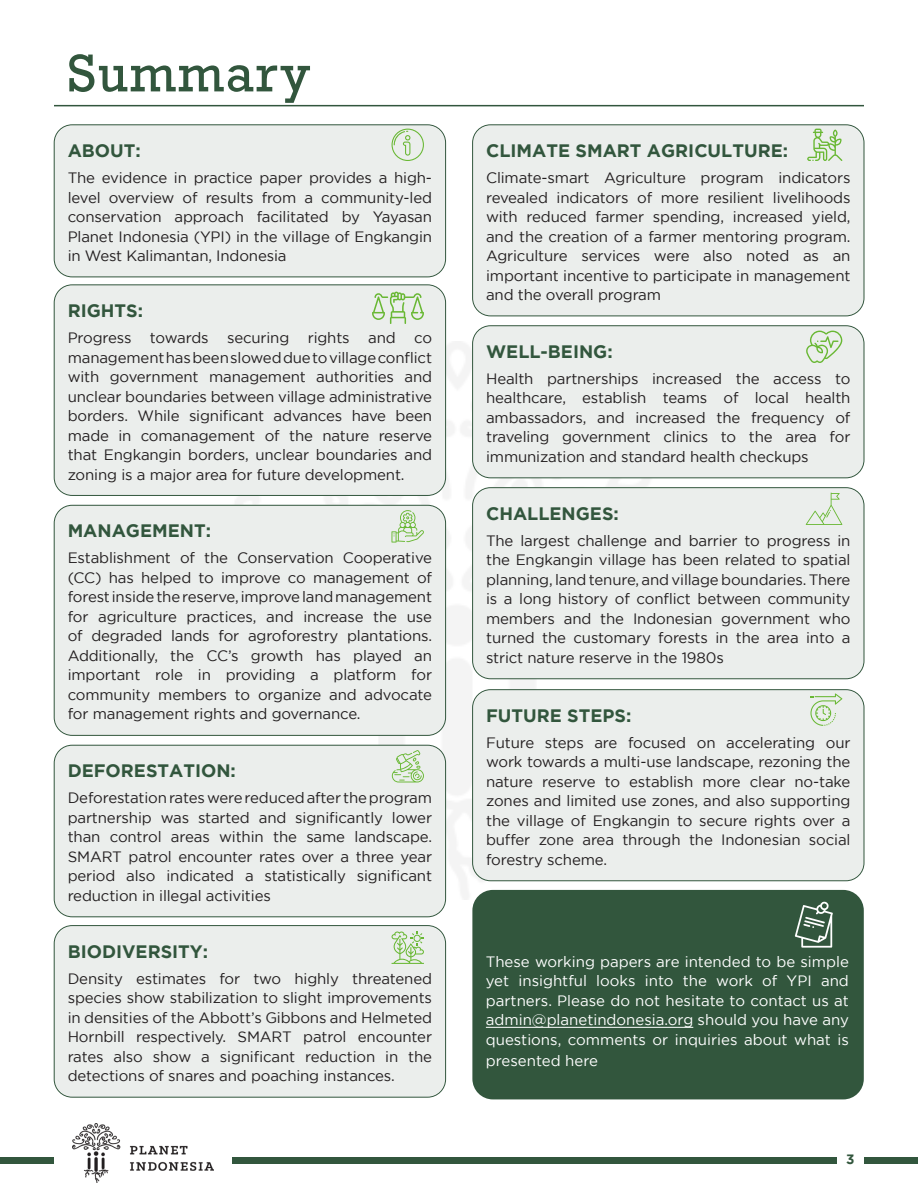
<style>
.page{position:relative;width:918px;height:1188px;background:#fff}
.page>*{position:absolute;margin:0;border:0;box-sizing:border-box;transform-origin:0 0}
.heading_01{font:54px "Rockwell";letter-spacing:.025em;color:#32563d}
.table_heading_2{font:700 18px "Gotham";color:#32563d}
.tabe_body{font:15px/19.5px "Gotham";letter-spacing:-.01em;color:#231f20;text-align:justify}
.Body{font:15px/19.5px "Gotham";color:#fff;text-align:justify}
.Page{font:700 13.5px "Gotham";color:#32563d}
</style>
<div class="page">
<div style="left:0;top:1157px;width:918px;height:7px;background:#32563d"></div>
<div style="left:837px;top:1144px;width:27px;height:31px;background:#fff"></div>
<div style="left:54px;top:1123px;width:178px;height:59px;background:#fff"></div>
<img style="left:72px;top:1123px;width:141px;height:59px">
<img style="left:232px;top:341px;width:472px;height:559px">
<hr style="left:54px;top:105px;width:810px;height:1px;background:#32563d">
<div style="left:54px;top:125px;width:392px;height:152px;background:#ebeeec;border-radius:20px"></div>
<div style="left:54px;top:125px;width:392px;height:152px;border:1px solid #32563d;border-radius:18px"></div>
<div style="left:54px;top:285px;width:392px;height:210px;background:#ebeeec;border-radius:20px"></div>
<div style="left:54px;top:285px;width:392px;height:211px;border:1px solid #32563d;border-radius:18px"></div>
<div style="left:54px;top:505px;width:392px;height:230px;background:#ebeeec;border-radius:20px"></div>
<div style="left:54px;top:505px;width:392px;height:231px;border:1px solid #32563d;border-radius:18px"></div>
<div style="left:54px;top:745px;width:392px;height:172px;background:#ebeeec;border-radius:20px"></div>
<div style="left:54px;top:745px;width:392px;height:172px;border:1px solid #32563d;border-radius:18px"></div>
<div style="left:54px;top:926px;width:392px;height:171px;background:#ebeeec;border-radius:20px"></div>
<div style="left:54px;top:925px;width:392px;height:172px;border:1px solid #32563d;border-radius:18px"></div>
<svg style="left:392px;top:129px;width:32px;height:32px"></svg>
<svg style="left:372px;top:292px;width:52px;height:32px"></svg>
<svg style="left:391px;top:510px;width:33px;height:33px"></svg>
<svg style="left:392px;top:750px;width:32px;height:32px"></svg>
<svg style="left:392px;top:932px;width:32px;height:32px"></svg>
<div style="left:473px;top:125px;width:391px;height:191px;background:#ebeeec;border-radius:20px"></div>
<div style="left:472px;top:125px;width:392px;height:191px;border:1px solid #32563d;border-radius:18px"></div>
<div style="left:473px;top:326px;width:391px;height:152px;background:#ebeeec;border-radius:20px"></div>
<div style="left:472px;top:326px;width:392px;height:152px;border:1px solid #32563d;border-radius:18px"></div>
<div style="left:473px;top:488px;width:391px;height:191px;background:#ebeeec;border-radius:20px"></div>
<div style="left:472px;top:487px;width:392px;height:192px;border:1px solid #32563d;border-radius:18px"></div>
<div style="left:473px;top:690px;width:391px;height:191px;background:#ebeeec;border-radius:20px"></div>
<div style="left:472px;top:689px;width:392px;height:192px;border:1px solid #32563d;border-radius:18px"></div>
<svg style="left:807px;top:129px;width:35px;height:32px"></svg>
<svg style="left:806px;top:331px;width:36px;height:32px"></svg>
<svg style="left:806px;top:493px;width:36px;height:32px"></svg>
<svg style="left:810px;top:693px;width:32px;height:33px"></svg>
<div style="left:472px;top:890px;width:392px;height:209px;background:#32563d;border-radius:21px"></div>
<hr style="left:486px;top:1027px;width:207px;height:1px;background:#fff">
<svg style="left:795px;top:901px;width:38px;height:47px"></svg>
<p class="heading_01" style="left:68px;top:42px;width:245px">Summary</p>
<p class="table_heading_2" style="left:68px;top:140px;width:75px">ABOUT:</p>
<p class="tabe_body" style="left:68px;top:168px;width:366px">The evidence in practice paper provides a high&shy;level overview of results from a community-led conservation approach facilitated by Yayasan Planet Indonesia (YPI) in the village of Engkangin in West Kalimantan, Indonesia</p>
<p class="table_heading_2" style="left:68px;top:300px;width:77px">RIGHTS:</p>
<p class="tabe_body" style="left:68px;top:328px;width:366px">Progress towards securing rights and co management has been slowed due to village conflict with government management authorities and unclear boundaries between village administrative borders. While significant advances have been made in comanagement of the nature reserve that Engkangin borders, unclear boundaries and zoning is a major area for future development.</p>
<p class="table_heading_2" style="left:68px;top:520px;width:145px">MANAGEMENT:</p>
<p class="tabe_body" style="left:68px;top:548px;width:366px">Establishment of the Conservation Cooperative (CC) has helped to improve co management of forest inside the reserve, improve land management for agriculture practices, and increase the use of degraded lands for agroforestry plantations.<br>Additionally, the CC’s growth has played an important role in providing a platform for community members to organize and advocate for management rights and governance.</p>
<p class="table_heading_2" style="left:68px;top:760px;width:170px">DEFORESTATION:</p>
<p class="tabe_body" style="left:68px;top:788px;width:366px">Deforestation rates were reduced after the program partnership was started and significantly lower than control areas within the same landscape.<br>SMART patrol encounter rates over a three year period also indicated a statistically significant reduction in illegal activities</p>
<p class="table_heading_2" style="left:68px;top:941px;width:142px">BIODIVERSITY:</p>
<p class="tabe_body" style="left:68px;top:969px;width:366px">Density estimates for two highly threatened species show stabilization to slight improvements in densities of the Abbott’s Gibbons and Helmeted Hornbill respectively. SMART patrol encounter rates also show a significant reduction in the detections of snares and poaching instances.</p>
<p class="table_heading_2" style="left:486px;top:140px;width:303px">CLIMATE SMART AGRICULTURE:</p>
<p class="tabe_body" style="left:486px;top:168px;width:366px">Climate-smart Agriculture program indicators revealed indicators of more resilient livelihoods with reduced farmer spending, increased yield, and the creation of a farmer mentoring program.<br>Agriculture services were also noted as an important incentive to participate in management and the overall program</p>
<p class="table_heading_2" style="left:486px;top:341px;width:128px">WELL-BEING:</p>
<p class="tabe_body" style="left:486px;top:369px;width:366px">Health partnerships increased the access to healthcare, establish teams of local health ambassadors, and increased the frequency of traveling government clinics to the area for immunization and standard health checkups</p>
<p class="table_heading_2" style="left:486px;top:503px;width:134px">CHALLENGES:</p>
<p class="tabe_body" style="left:486px;top:531px;width:366px">The largest challenge and barrier to progress in the Engkangin village has been related to spatial planning, land tenure, and village boundaries. There is a long history of conflict between community members and the Indonesian government who turned the customary forests in the area into a strict nature reserve in the 1980s</p>
<p class="table_heading_2" style="left:486px;top:705px;width:147px">FUTURE STEPS:</p>
<p class="tabe_body" style="left:486px;top:733px;width:366px">Future steps are focused on accelerating our work towards a multi-use landscape, rezoning the nature reserve to establish more clear no-take zones and limited use zones, and also supporting the village of Engkangin to secure rights over a buffer zone area through the Indonesian social forestry scheme.</p>
<p class="Body" style="left:486px;top:952px;width:365px">These working papers are intended to be simple yet insightful looks into the work of YPI and partners. Please do not hesitate to contact us at admin@planetindonesia.org should you have any questions, comments or inquiries about what is</p>
<p class="Body" style="left:486px;top:1051px;width:114px">presented here</p>
<p class="Page" style="left:846px;top:1152px;width:10px">3</p>
</div>
